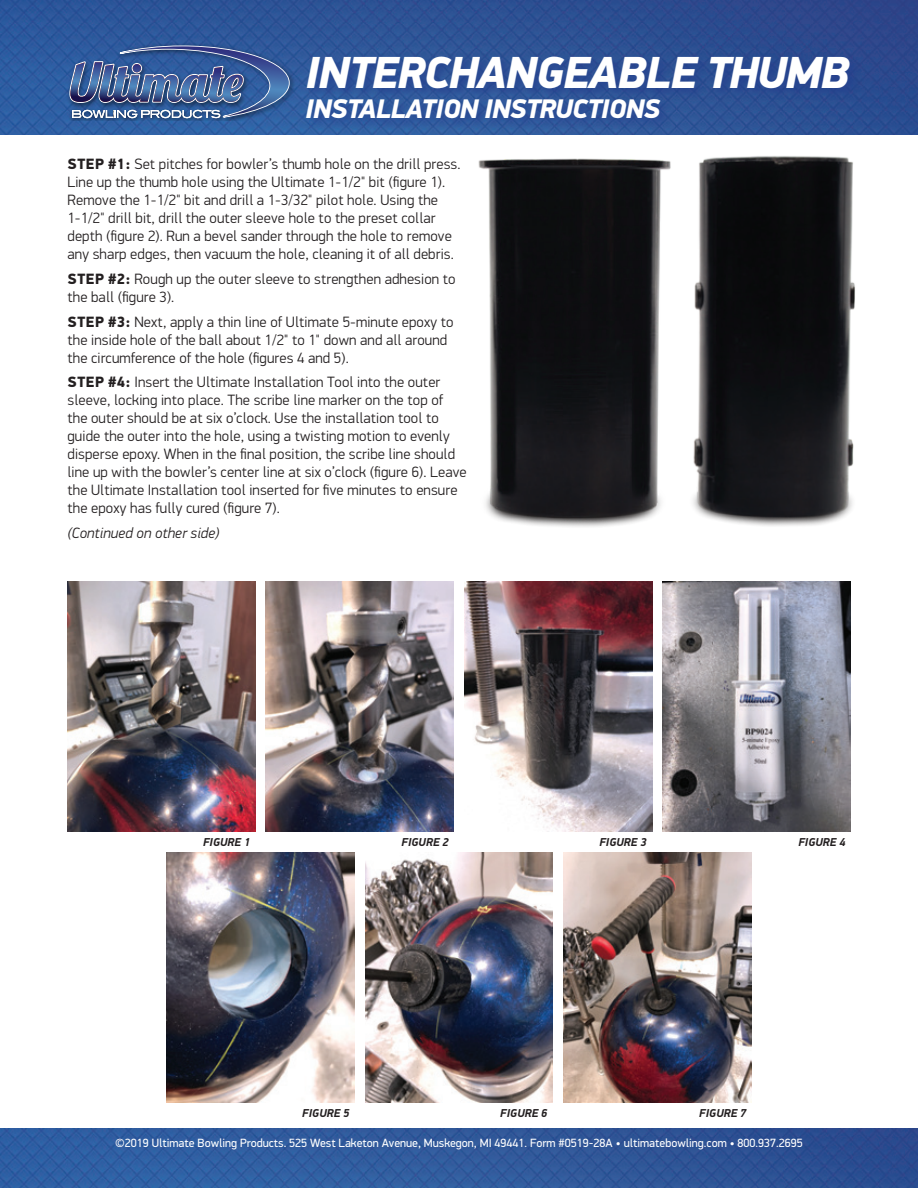
<style>
.page{position:relative;width:918px;height:1188px;background:#fff}
.page>*{position:absolute;margin:0;border:0;box-sizing:border-box;transform-origin:0 0}
.t1{font:italic 900 45.15px "PF Din Display Pro";letter-spacing:-.02em;color:#fff}
.t2{font:italic 900 27px "PF Din Display Pro";letter-spacing:-.02em;color:#fff}
.t3{font:300 15px/18px "PF Din Display Pro";letter-spacing:.01em;color:#231f20}
.t4{font:italic 300 15px "PF Din Display Pro";letter-spacing:.01em;color:#231f20}
.t5{font:12px "PF Din Display Pro";color:#fff}
.t6{font:italic 700 11.55px "PF Din Display Pro";letter-spacing:.01em;color:#231f20}
.s1{font-weight:900}
</style>
<div class="page">
<img style="left:0;top:0;width:918px;height:135px">
<img style="left:0;top:1129px;width:918px;height:59px">
<img style="left:663px;top:581px;width:187px;height:250px">
<img style="left:68px;top:581px;width:187px;height:250px">
<img style="left:464px;top:581px;width:188px;height:250px">
<img style="left:266px;top:581px;width:188px;height:250px">
<img style="left:167px;top:852px;width:187px;height:250px">
<img style="left:564px;top:852px;width:187px;height:250px">
<img style="left:365px;top:852px;width:188px;height:250px">
<img style="left:115px;top:41px;width:182px;height:80px">
<svg style="left:64px;top:45px;width:227px;height:76px;background:#48689d"></svg>
<img style="left:478px;top:158px;width:193px;height:369px">
<img style="left:693px;top:156px;width:162px;height:370px">
<div style="left:305px;top:53px;width:557px;height:47px;background:#2b4c92"></div>
<div style="left:304px;top:96px;width:368px;height:34px;background:#2e5499"></div>
<h1 class="t1" style="left:305px;top:44px;width:546px">INTERCHANGEABLE THUMB</h1>
<h2 class="t2" style="left:305px;top:92px;width:356px">INSTALLATION INSTRUCTIONS</h2>
<p class="t3" style="left:67px;top:155px;width:395px"><span class="s1">STEP #1:</span> Set pitches for bowler’s thumb hole on the drill press.<br>Line up the thumb hole using the Ultimate 1-1/2" bit (figure 1).<br>Remove the 1-1/2" bit and drill a 1-3/32" pilot hole. Using the 1-1/2" drill bit, drill the outer sleeve hole to the preset collar depth (figure 2). Run a bevel sander through the hole to remove any sharp edges, then vacuum the hole, cleaning it of all debris.</p>
<p class="t3" style="left:67px;top:270px;width:390px"><span class="s1">STEP #2:</span> Rough up the outer sleeve to strengthen adhesion to the ball (figure 3).</p>
<p class="t3" style="left:67px;top:313px;width:388px"><span class="s1">STEP #3:</span> Next, apply a thin line of Ultimate 5-minute epoxy to the inside hole of the ball about 1/2" to 1" down and all around the circumference of the hole (figures 4 and 5).</p>
<p class="t3" style="left:67px;top:373px;width:401px"><span class="s1">STEP #4:</span> Insert the Ultimate Installation Tool into the outer sleeve, locking into place. The scribe line marker on the top of the outer should be at six o’clock. Use the installation tool to guide the outer into the hole, using a twisting motion to evenly disperse epoxy. When in the final position, the scribe line should line up with the bowler’s center line at six o’clock (figure 6). Leave the Ultimate Installation tool inserted for five minutes to ensure the epoxy has fully cured (figure 7).</p>
<p class="t4" style="left:67px;top:524px;width:154px">(Continued on other side)</p>
<p class="t6" style="left:203px;top:835px;width:49px">FIGURE 1</p>
<p class="t6" style="left:402px;top:835px;width:49px">FIGURE 2</p>
<p class="t6" style="left:599px;top:835px;width:49px">FIGURE 3</p>
<p class="t6" style="left:798px;top:835px;width:49px">FIGURE 4</p>
<p class="t6" style="left:302px;top:1106px;width:49px">FIGURE 5</p>
<p class="t6" style="left:500px;top:1106px;width:49px">FIGURE 6</p>
<p class="t6" style="left:699px;top:1106px;width:49px">FIGURE 7</p>
<p class="t5" style="left:115px;top:1136px;width:689px">©2019 Ultimate Bowling Products. 525 West Laketon Avenue, Muskegon, MI 49441. Form #0519-28A • ultimatebowling.com • 800.937.2695</p>
</div>
